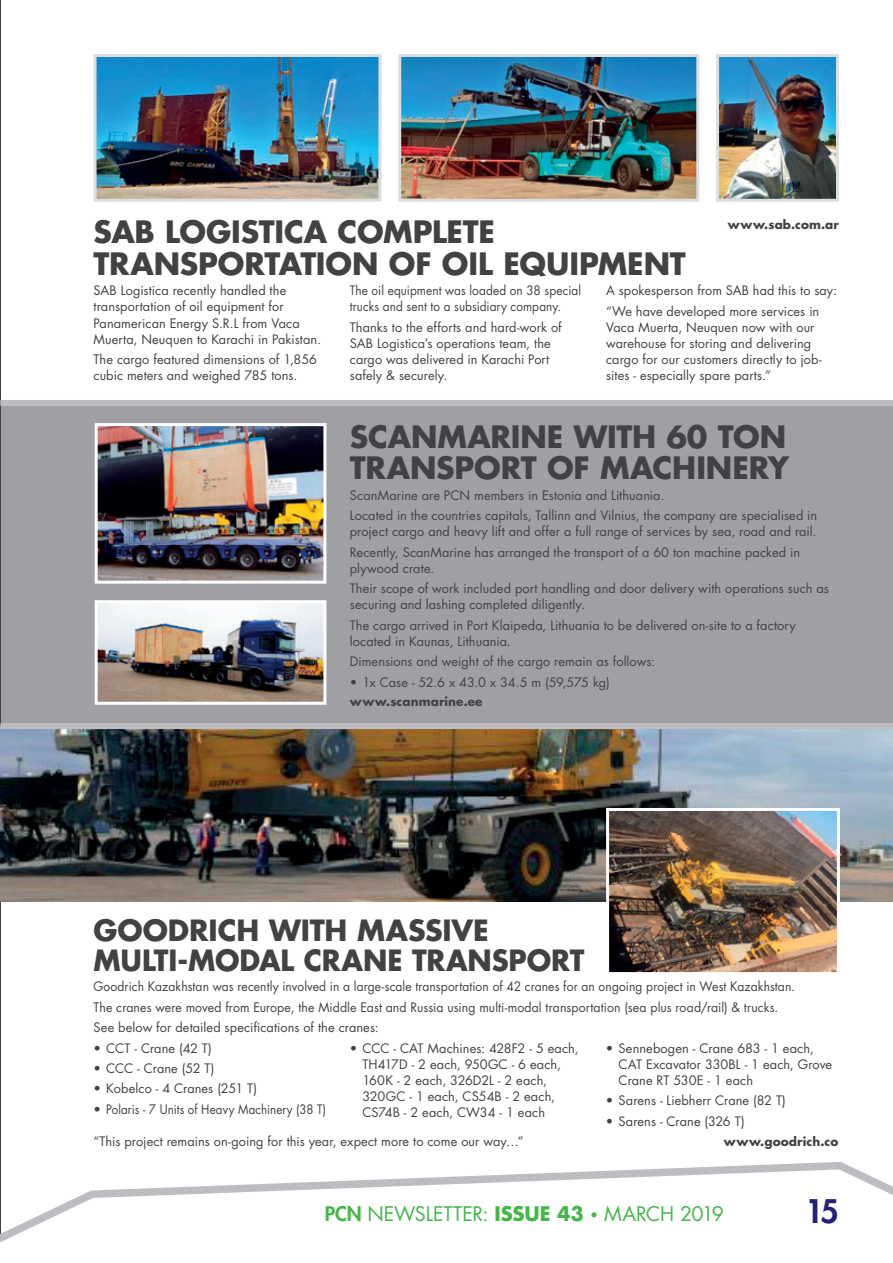
<style>
.page{position:relative;width:893px;height:1263px;background:#fff}
.page>*{position:absolute;margin:0;border:0;box-sizing:border-box;transform-origin:0 0}
.t1{font:800 31.65px "Futura Std";color:#242076}
.t2{font:700 30px/31.5px "Futura Std";letter-spacing:-.005em;color:#414243}
.t3{font:700 28.5px/30px "Futura Std";letter-spacing:-.005em;color:#414243}
.t4{font:19.65px "Futura Std";letter-spacing:-.01em;color:#45b749}
.t5{font:12.75px/16.2px "Futura Std";letter-spacing:.005em;color:#414243}
.t6{font:12.75px/20.4px "Futura Std";letter-spacing:.005em;color:#414243;scale:.95 1}
.t7{font:12.75px/16.2px "Futura Std";letter-spacing:.005em;color:#414243;scale:.93 1}
.t8{font:12.75px "Futura Std";letter-spacing:-.015em;color:#414243}
.t9{font:700 12px "Futura Std";letter-spacing:.01em;color:#414243}
.s1{font-weight:800}
.s2{font-weight:700}
.s3{font-size:13.65px}
</style>
<div class="page">
<div style="left:0;top:403px;width:893px;height:323px;background:#9fa0a4"></div>
<hr style="left:0;top:0;width:1px;height:1255px;background:#414243">
<img style="left:0;top:729px;width:893px;height:173px">
<img style="left:98px;top:58px;width:279px;height:140px">
<div style="left:94px;top:54px;width:287px;height:148px;border:3px solid #dcdddf"></div>
<img style="left:402px;top:58px;width:293px;height:140px">
<div style="left:398px;top:54px;width:301px;height:148px;border:3px solid #dcdddf"></div>
<img style="left:720px;top:58px;width:115px;height:140px">
<div style="left:716px;top:54px;width:123px;height:148px;border:3px solid #dcdddf"></div>
<img style="left:99px;top:427px;width:223px;height:153px">
<div style="left:95px;top:423px;width:231px;height:161px;border:3px solid #fff"></div>
<img style="left:99px;top:604px;width:223px;height:97px">
<div style="left:95px;top:600px;width:231px;height:105px;border:3px solid #fff"></div>
<div style="left:0;top:400px;width:893px;height:6px;background:#bcbdc0"></div>
<div style="left:0;top:723px;width:893px;height:6px;background:#bcbdc0"></div>
<img style="left:610px;top:812px;width:226px;height:159px">
<div style="left:606px;top:808px;width:234px;height:167px;border:3px solid #fff"></div>
<svg style="left:0;top:1162px;width:893px;height:93px"></svg>
<p class="t9" style="left:728px;top:216px;width:113px">www.sab.com.ar</p>
<h2 class="t2" style="left:94px;top:216px;width:594px">SAB LOGISTICA COMPLETE<br>TRANSPORTATION OF OIL EQUIPMENT</h2>
<p class="t5" style="left:94px;top:283px;width:229px">SAB Logistica recently handled the transportation of oil equipment for Panamerican Energy S.R.L from Vaca Muerta, Neuquen to Karachi in Pakistan.</p>
<p class="t5" style="left:94px;top:351px;width:225px">The cargo featured dimensions of 1,856 cubic meters and weighed 785 tons.</p>
<p class="t5" style="left:606px;top:281px;width:233px;line-height:20.4px">A spokesperson from SAB had this to say: “We have developed more services in</p>
<p class="t5" style="left:606px;top:319px;width:217px">Vaca Muerta, Neuquen now with our warehouse for storing and delivering cargo for our customers directly to job&shy;sites - especially spare parts.”</p>
<p class="t7" style="left:350px;top:283px;width:250px">The oil equipment was loaded on 38 special trucks and sent to a subsidiary company.</p>
<p class="t5" style="left:350px;top:319px;width:213px">Thanks to the efforts and hard-work of<br>SAB Logistica’s operations team, the cargo was delivered in Karachi Port safely &amp; securely.</p>
<h2 class="t2" style="left:350px;top:420px;width:441px">SCANMARINE WITH 60 TON<br>TRANSPORT OF MACHINERY</h2>
<p class="t5" style="left:350px;top:485px;width:469px;line-height:20.4px">ScanMarine are PCN members in Estonia and Lithuania.<br>Located in the countries capitals, Tallinn and Vilnius, the company are specialised in</p>
<p class="t5" style="left:350px;top:521px;width:468px;line-height:20.4px">project cargo and heavy lift and offer a full range of services by sea, road and rail.<br>Recently, ScanMarine has arranged the transport of a 60 ton machine packed in</p>
<p class="t5" style="left:350px;top:558px;width:481px;line-height:20.4px">plywood crate.<br>Their scope of work included port handling and door delivery with operations such as</p>
<p class="t5" style="left:350px;top:594px;width:447px;line-height:20.4px">securing and lashing completed diligently.<br>The cargo arrived in Port Klaipeda, Lithuania to be delivered on-site to a factory</p>
<p class="t5" style="left:350px;top:631px;width:307px;line-height:20.4px">located in Kaunas, Lithuania.<br>Dimensions and weight of the cargo remain as follows:</p>
<p class="t8" style="left:350px;top:674px;width:261px">• 1x Case - 52.6 x 43.0 x 34.5 m (59,575 kg)</p>
<p class="t9" style="left:350px;top:694px;width:134px">www.scanmarine.ee</p>
<h3 class="t3" style="left:94px;top:915px;width:492px">GOODRICH WITH MASSIVE<br>MULTI-MODAL CRANE TRANSPORT</h3>
<p class="t6" style="left:94px;top:977px;width:740px">Goodrich Kazakhstan was recently involved in a large-scale transportation of 42 cranes for an ongoing project in West Kazakhstan.<br>The cranes were moved from Europe, the Middle East and Russia using multi-modal transportation (sea plus road/rail) &amp; trucks.<br>See below for detailed specifications of the cranes:</p>
<p class="t5" style="left:94px;top:1040px;width:120px">• CCT - Crane (42 T)</p>
<p class="t5" style="left:94px;top:1060px;width:122px">• CCC - Crane (52 T)</p>
<p class="t5" style="left:94px;top:1080px;width:165px">• Kobelco - 4 Cranes (251 T)</p>
<p class="t5" style="left:94px;top:1101px;width:234px">• Polaris - 7 Units of Heavy Machinery (38 T)</p>
<p class="t5" style="left:362px;top:1040px;width:218px;text-indent:-13px">• CCC - CAT Machines: 428F2 - 5 each,<br>TH417D - 2 each, 950GC - 6 each,<br>160K - 2 each, 326D2L - 2 each,<br>320GC - 1 each, CS54B - 2 each,<br>CS74B - 2 each, CW34 - 1 each</p>
<p class="t5" style="left:619px;top:1040px;width:215px;text-indent:-13px">• Sennebogen - Crane 683 - 1 each,<br>CAT Excavator 330BL - 1 each, Grove<br>Crane RT 530E - 1 each</p>
<p class="t5" style="left:606px;top:1092px;width:182px">• Sarens - Liebherr Crane (82 T)</p>
<p class="t5" style="left:606px;top:1113px;width:140px">• Sarens - Crane (326 T)</p>
<p class="t5" style="left:94px;top:1133px;width:432px">“This project remains on-going for this year, expect more to come our way…”</p>
<p class="t9" style="left:724px;top:1133px;width:116px">www.goodrich.co</p>
<h3 class="t4" style="left:325px;top:1201px;width:401px"><span class="s1">PCN</span> NEWSLETTER: <span class="s2">ISSUE 43</span> <span class="s3">•</span> MARCH 2019</h3>
<h1 class="t1" style="left:805px;top:1192px;width:35px">15</h1>
</div>
